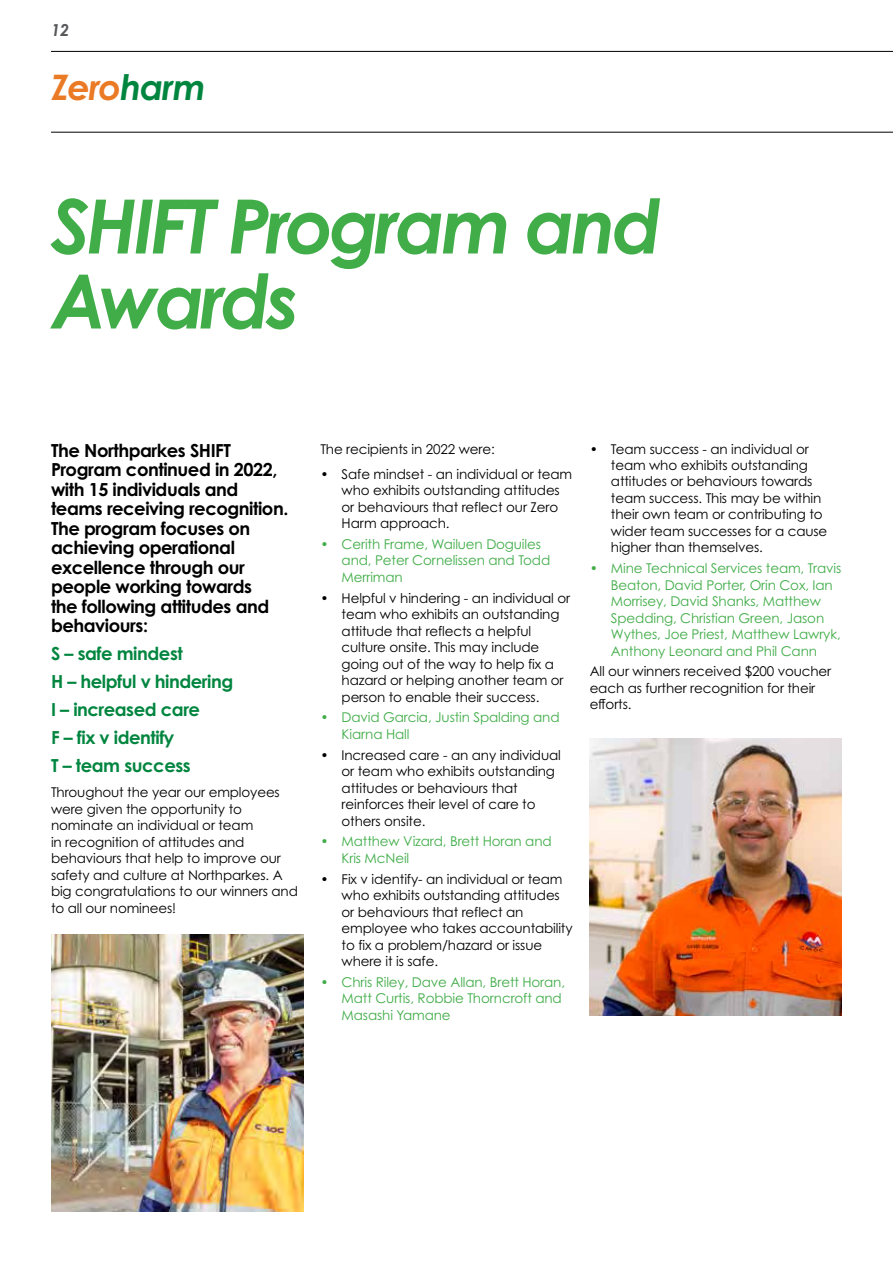
<style>
.page{position:relative;width:893px;height:1263px;background:#fff}
.page>*{position:absolute;margin:0;border:0;box-sizing:border-box;transform-origin:0 0}
.t1{font:italic 700 75px/75px "Century Gothic Pro";letter-spacing:-.05em;color:#41ad49}
.t2{font:italic 700 35.25px "Century Gothic Pro";letter-spacing:-.03em;color:#eb7a25}
.t3{font:700 18px/19.5px "Century Gothic Pro";letter-spacing:-.025em;color:#000}
.t4{font:700 18px/28px "Century Gothic Pro";letter-spacing:-.025em;color:#00853f}
.t5{font:italic 700 16.5px "Century Gothic Pro";color:#58595b}
.t6{font:13.5px/16.5px "Century Gothic Pro";letter-spacing:-.01em;color:#000}
.t7{font:13.5px/16.5px "Century Gothic Pro";letter-spacing:-.01em;color:#41ad49}
.s1{color:#00853f}
</style>
<div class="page">
<hr style="left:51px;top:51px;width:842px;height:1px;background:#000">
<hr style="left:51px;top:132px;width:842px;height:1px;background:#000">
<img style="left:590px;top:738px;width:252px;height:278px">
<img style="left:51px;top:934px;width:252px;height:278px">
<p class="t5" style="left:51px;top:20px;width:20px">12</p>
<h2 class="t2" style="left:51px;top:65px;width:156px">Zero<span class="s1">harm</span></h2>
<h1 class="t1" style="left:51px;top:187px;width:612px">SHIFT Program and<br>Awards</h1>
<p class="t3" style="left:51px;top:440px;width:239px">The Northparkes SHIFT<br>Program continued in 2022, with 15 individuals and teams receiving recognition.<br>The program focuses on achieving operational excellence through our people working towards<br>the following attitudes and behaviours:</p>
<h3 class="t4" style="left:51px;top:640px;width:184px">S – safe mindest<br>H – helpful v hindering<br>I – increased care<br>F – fix v identify<br>T – team success</h3>
<p class="t6" style="left:51px;top:784px;width:248px">Throughout the year our employees were given the opportunity to nominate an individual or team<br>in recognition of attitudes and behaviours that help to improve our safety and culture at Northparkes. A big congratulations to our winners and to all our nominees!</p>
<p class="t6" style="left:320px;top:440px;width:176px">The recipients in 2022 were:</p>
<p class="t6" style="left:342px;top:465px;width:232px;text-indent:-21px">• Safe mindset - an individual or team who exhibits outstanding attitudes or behaviours that reflect our Zero<br>Harm approach.</p>
<p class="t7" style="left:342px;top:536px;width:210px;text-indent:-21px">• Cerith Frame, Wailuen Doguiles and, Peter Cornelissen and Todd<br>Merriman</p>
<p class="t6" style="left:342px;top:589px;width:230px;text-indent:-21px">• Helpful v hindering - an individual or team who exhibits an outstanding attitude that reflects a helpful culture onsite. This may include going out of the way to help fix a hazard or helping another team or person to enable their success.</p>
<p class="t7" style="left:342px;top:709px;width:219px;text-indent:-21px">• David Garcia, Justin Spalding and<br>Kiarna Hall</p>
<p class="t6" style="left:342px;top:746px;width:221px;text-indent:-21px">• Increased care - an any individual or team who exhibits outstanding attitudes or behaviours that reinforces their level of care to others onsite.</p>
<p class="t7" style="left:342px;top:833px;width:212px;text-indent:-21px">• Matthew Vizard, Brett Horan and<br>Kris McNeil</p>
<p class="t6" style="left:342px;top:870px;width:233px;text-indent:-21px">• Fix v identify- an individual or team who exhibits outstanding attitudes or behaviours that reflect an employee who takes accountability to fix a problem/hazard or issue where it is safe.</p>
<p class="t7" style="left:342px;top:973px;width:225px;text-indent:-21px">• Chris Riley, Dave Allan, Brett Horan,<br>Matt Curtis, Robbie Thorncroft and<br>Masashi Yamane</p>
<p class="t6" style="left:611px;top:440px;width:218px;text-indent:-21px">• Team success - an individual or team who exhibits outstanding attitudes or behaviours towards team success. This may be within their own team or contributing to wider team successes for a cause higher than themselves.</p>
<p class="t7" style="left:611px;top:560px;width:232px;text-indent:-21px">• Mine Technical Services team, Travis Beaton, David Porter, Orin Cox, Ian Morrisey, David Shanks, Matthew Spedding, Christian Green, Jason Wythes, Joe Priest, Matthew Lawryk, Anthony Leonard and Phil Cann</p>
<p class="t6" style="left:590px;top:663px;width:243px">All our winners received $200 voucher each as further recognition for their efforts.</p>
</div>
